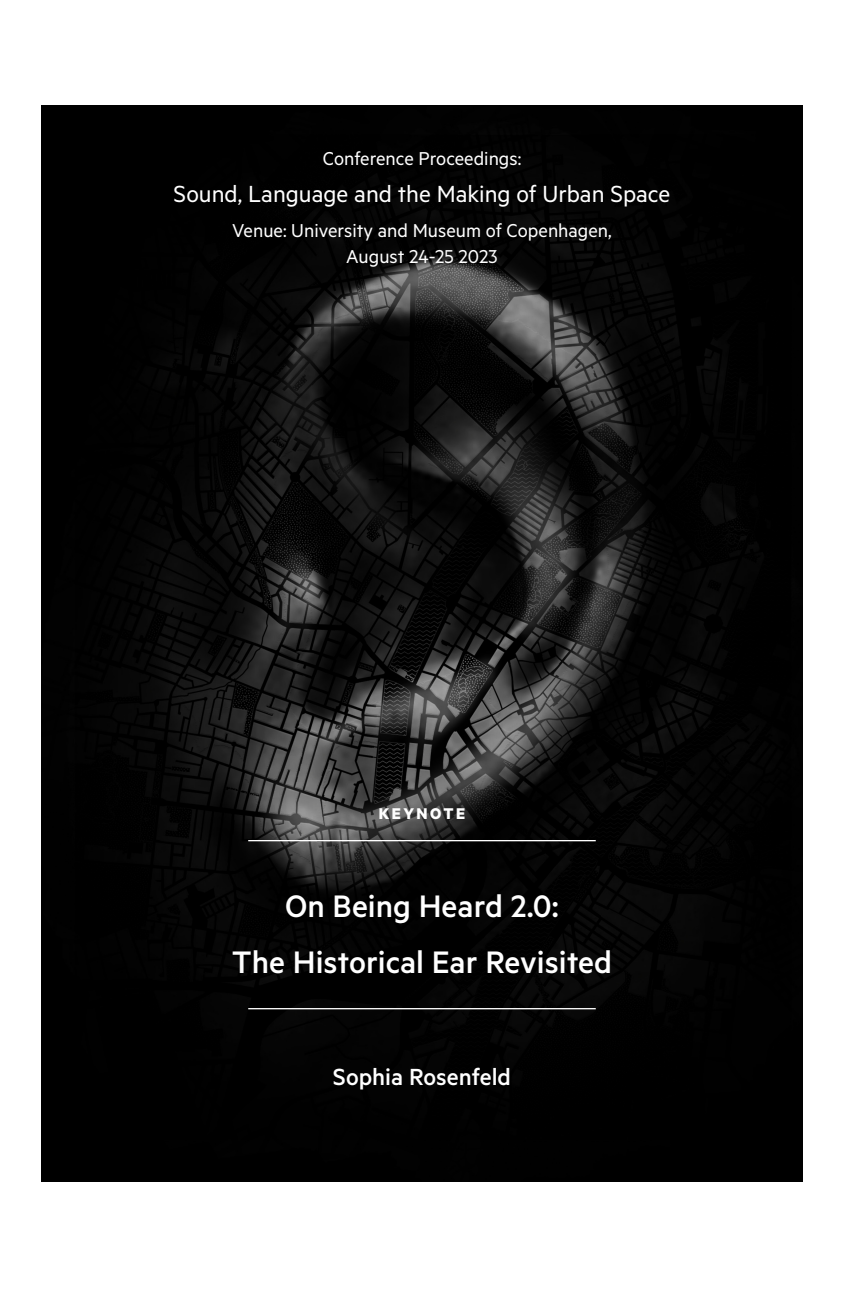
<style>
.page{position:relative;width:844px;height:1290px;background:#fff}
.page>*{position:absolute;margin:0;border:0;box-sizing:border-box;transform-origin:0 0}
._01_Rubrik{font:500 35px/56px "Metric";color:#fff;text-align:center}
.t1{font:26.25px "Metric";color:#fff}
._02_Brød_uden_indent{font:500 26.25px "Metric";color:#fff}
.t2{font:21px/26.2px "Metric";color:#fff;text-align:center}
.versaler{font:700 17.5px "Metric";letter-spacing:.14em;color:#fff}
</style>
<div class="page">
<img style="left:41px;top:105px;width:761px;height:1076px">
<hr style="left:248px;top:840px;width:347px;height:1px;background:#fff">
<hr style="left:248px;top:1008px;width:347px;height:1px;background:#fff">
<p class="t2" style="left:322px;top:145px;width:200px">Conference Proceedings:</p>
<p class="t1" style="left:173px;top:179px;width:498px">Sound, Language and the Making of Urban Space</p>
<p class="t2" style="left:232px;top:217px;width:381px">Venue: University and Museum of Copenhagen,<br>August 24-25 2023</p>
<p class="versaler" style="left:379px;top:802px;width:88px">KEYNOTE</p>
<p class="_01_Rubrik" style="left:232px;top:877px;width:382px">On Being Heard 2.0:<br>The Historical Ear Revisited</p>
<p class="_02_Brød_uden_indent" style="left:333px;top:1062px;width:180px">Sophia Rosenfeld</p>
</div>
